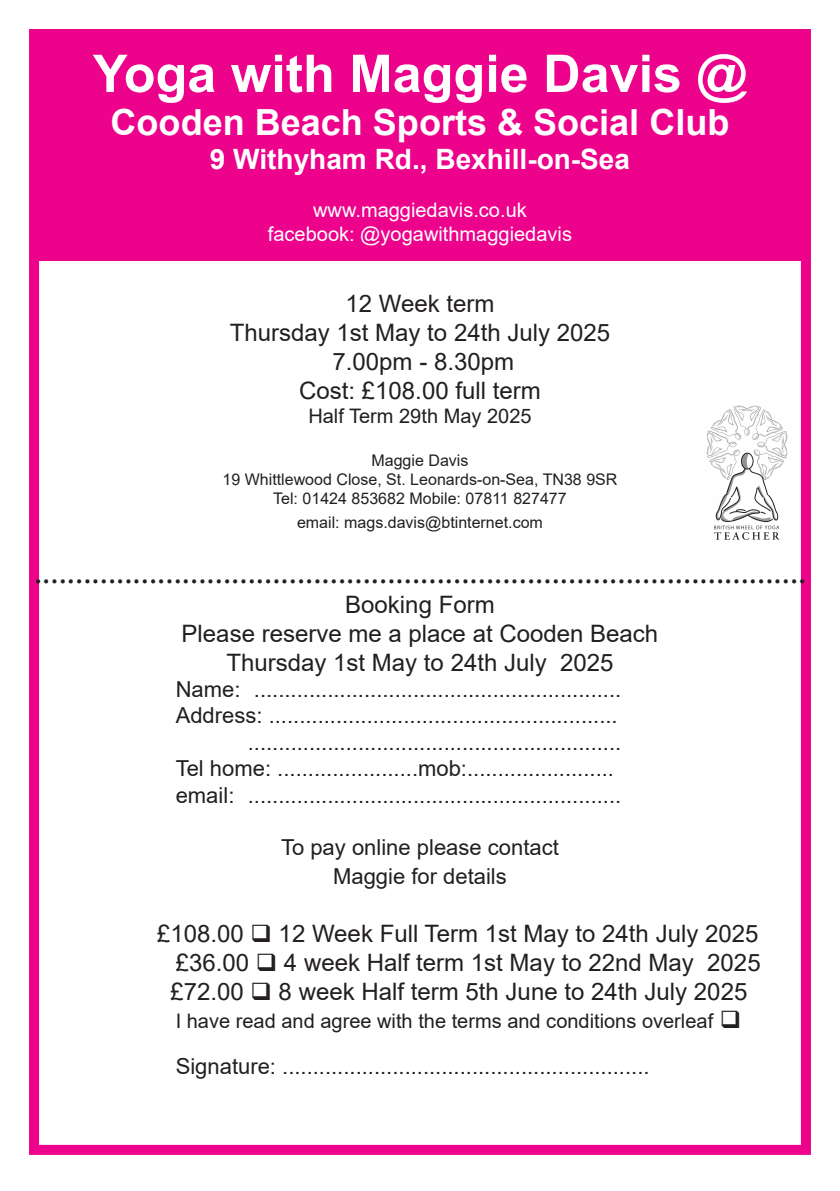
<style>
.page{position:relative;width:840px;height:1191px;background:#fff}
.page>*{position:absolute;margin:0;border:0;box-sizing:border-box;transform-origin:0 0}
.t1{font:700 52px "Arial";color:#fff}
.t2{font:36px "Minion Pro";color:#231f20}
.t3{font:700 36px "Arial";color:#fff}
.t4{font:700 28px "Arial";color:#fff}
.t5{font:24px/28.8px "Arial";color:#231f20}
.t6{font:22px "Arial";color:#231f20}
.t7{font:20px "Arial";color:#231f20}
.t8{font:20px "Arial";color:#fff}
.t9{font:16px "Arial";color:#231f20}
</style>
<div class="page">
<div style="left:29px;top:29px;width:781px;height:1125px;border:10px solid #ed028c"></div>
<div style="left:34px;top:34px;width:771px;height:227px;background:#ed028c"></div>
<img style="left:706px;top:405px;width:82px;height:135px">
<p class="t1" style="left:93px;top:37px;width:655px">Yoga with Maggie Davis @</p>
<p class="t3" style="left:110px;top:97px;width:620px">Cooden Beach Sports &amp; Social Club</p>
<p class="t4" style="left:210px;top:139px;width:421px">9 Withyham Rd., Bexhill-on-Sea</p>
<p class="t8" style="left:313px;top:196px;width:215px">www.maggiedavis.co.uk</p>
<p class="t8" style="left:268px;top:220px;width:305px">facebook: @yogawithmaggiedavis</p>
<p class="t5" style="left:345px;top:289px;width:150px">12 Week term</p>
<p class="t5" style="left:229px;top:318px;width:382px">Thursday 1st May to 24th July 2025</p>
<p class="t5" style="left:332px;top:347px;width:183px">7.00pm - 8.30pm</p>
<p class="t5" style="left:299px;top:376px;width:243px">Cost: £108.00 full term</p>
<p class="t7" style="left:308px;top:402px;width:225px">Half Term 29th May 2025</p>
<p class="t9" style="left:371px;top:449px;width:98px">Maggie Davis</p>
<p class="t9" style="left:222px;top:468px;width:396px">19 Whittlewood Close, St. Leonards-on-Sea, TN38 9SR</p>
<p class="t9" style="left:273px;top:488px;width:295px">Tel: 01424 853682 Mobile: 07811 827477</p>
<p class="t9" style="left:297px;top:512px;width:247px">email: mags.davis@btinternet.com</p>
<p class="t2" style="left:34px;top:548px;width:773px">..............................................................................................</p>
<p class="t5" style="left:345px;top:590px;width:151px">Booking Form</p>
<p class="t5" style="left:181px;top:619px;width:478px">Please reserve me a place at Cooden Beach</p>
<p class="t5" style="left:226px;top:647px;width:388px">Thursday 1st May to 24th July 2025</p>
<p class="t6" style="left:176px;top:674px;width:447px">Name: ............................................................</p>
<p class="t6" style="left:176px;top:700px;width:443px">Address: .........................................................</p>
<p class="t6" style="left:248px;top:727px;width:375px">.............................................................</p>
<p class="t6" style="left:176px;top:753px;width:439px">Tel home: .......................mob:........................</p>
<p class="t6" style="left:176px;top:779px;width:447px">email: .............................................................</p>
<p class="t6" style="left:281px;top:832px;width:279px">To pay online please contact</p>
<p class="t6" style="left:333px;top:861px;width:175px">Maggie for details</p>
<p class="t5" style="left:157px;top:919px;width:602px">£108.00 ❑ 12 Week Full Term 1st May to 24th July 2025</p>
<p class="t5" style="left:170px;top:947px;width:591px">£36.00 ❑ 4 week Half term 1st May to 22nd May 2025 £72.00 ❑ 8 week Half term 5th June to 24th July 2025</p>
<p class="t7" style="left:176px;top:1007px;width:567px">I have read and agree with the terms and conditions overleaf ❑</p>
<p class="t6" style="left:176px;top:1051px;width:475px">Signature: ............................................................</p>
</div>
